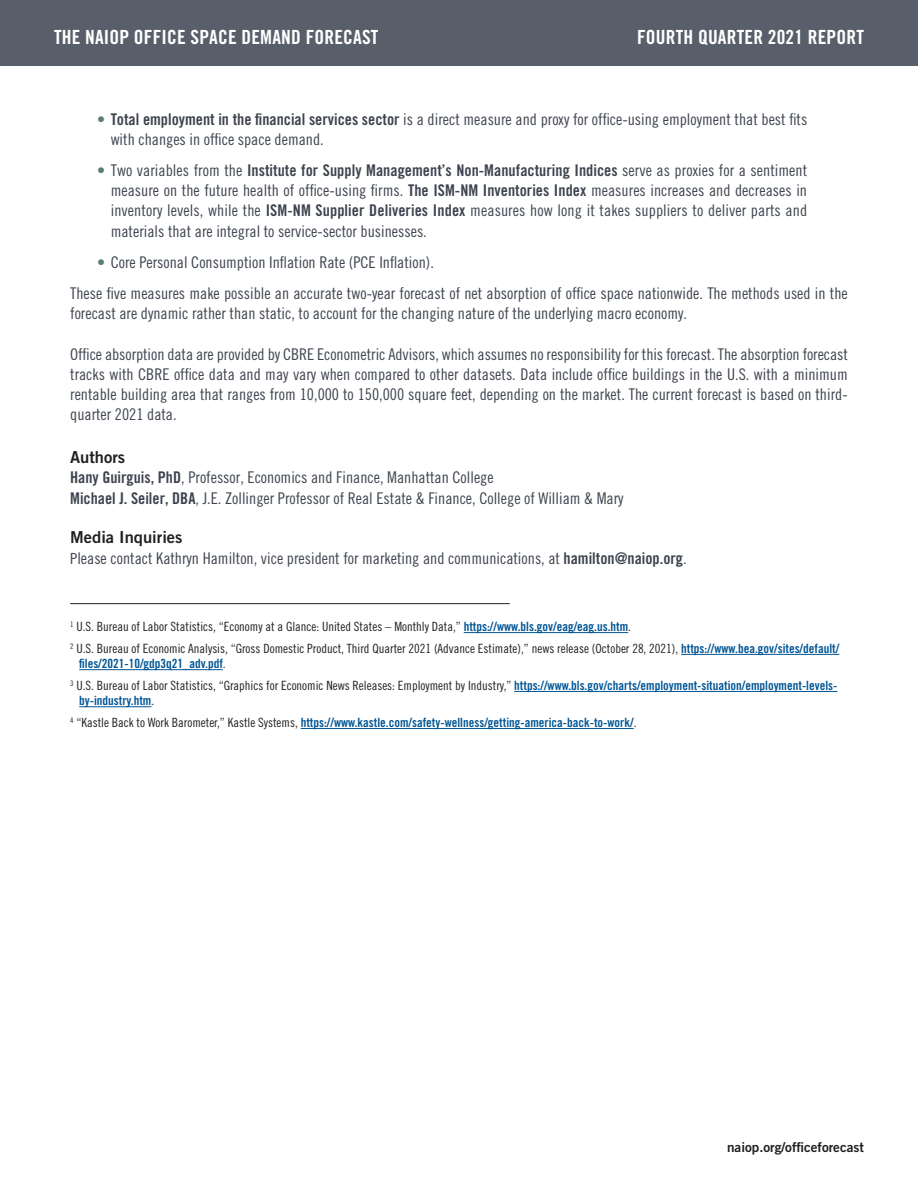
<style>
.page{position:relative;width:918px;height:1188px;background:#fff}
.page>*{position:absolute;margin:0;border:0;box-sizing:border-box;transform-origin:0 0}
.t1{font:19.5px "Trade Gothic LT Std Bd Cn 20";letter-spacing:.01em;color:#fff}
.t2{font:16.5px "Trade Gothic LT Std Bd 2";color:#231f20}
.Text{font:16.2px/20.2px "Trade Gothic LT Std Cn 18";color:#3e444f}
.t3{font:13.5px "Trade Gothic LT Std Bd 2";color:#231f20}
.t4{font:12.75px/15.3px "Trade Gothic LT Std Cn 18";color:#231f20}
.t5{font:12.75px "Trade Gothic LT Std Bd Cn 20";color:#005595}
.s1{font-family:"Trade Gothic LT Std Bd Cn 20";color:#577e70}
.s2{font-family:"Trade Gothic LT Std Bd Cn 20"}
.s3{font-size:15.3px}
.s4{font-family:"Trade Gothic LT Std Bd Cn 20";color:#005595}
.s5{font-family:"Trade Gothic LT Std Cn 18";color:#231f20}
</style>
<div class="page">
<div style="left:0;top:0;width:918px;height:66px;background:#595f6a"></div>
<hr style="left:464px;top:632px;width:164px;height:1px;background:#005595">
<hr style="left:681px;top:654px;width:158px;height:1px;background:#005595">
<hr style="left:79px;top:669px;width:144px;height:1px;background:#005595">
<hr style="left:514px;top:691px;width:323px;height:1px;background:#005595">
<hr style="left:79px;top:706px;width:72px;height:1px;background:#005595">
<hr style="left:301px;top:728px;width:333px;height:1px;background:#005595">
<hr style="left:70px;top:603px;width:440px;height:1px;background:#231f20">
<p class="t1" style="left:54px;top:25px;width:326px">THE NAIOP OFFICE SPACE DEMAND FORECAST</p>
<p class="t1" style="left:637px;top:25px;width:228px">FOURTH QUARTER 2021 REPORT</p>
<p class="Text" style="left:111px;top:109px;width:698px;text-indent:-14px"><span class="s1">•</span> <span class="s2">Total employment in the financial services sector</span> is a direct measure and proxy for office-using employment that best fits with changes in office space demand.</p>
<p class="Text" style="left:111px;top:160px;width:698px;text-align:justify;text-indent:-14px"><span class="s1">•</span> Two variables from the <span class="s2">Institute for Supply Management’s Non-Manufacturing Indices</span> serve as proxies for a sentiment measure on the future health of office-using firms. <span class="s2">The ISM-NM Inventories Index</span> measures increases and decreases in inventory levels, while the <span class="s2">ISM-NM Supplier Deliveries Index</span> measures how long it takes suppliers to deliver parts and materials that are integral to service-sector businesses.</p>
<p class="Text" style="left:97px;top:252px;width:338px"><span class="s1">•</span> Core Personal Consumption Inflation Rate (PCE Inflation).</p>
<p class="Text" style="left:70px;top:283px;width:779px">These five measures make possible an accurate two-year forecast of net absorption of office space nationwide. The methods used in the forecast are dynamic rather than static, to account for the changing nature of the underlying macro economy.</p>
<p class="Text" style="left:70px;top:343px;width:779px;text-align:justify">Office absorption data are provided by CBRE Econometric Advisors, which assumes no responsibility for this forecast. The absorption forecast tracks with CBRE office data and may vary when compared to other datasets. Data include office buildings in the U.S. with a minimum rentable building area that ranges from 10,000 to 150,000 square feet, depending on the market. The current forecast is based on third&shy;quarter 2021 data.</p>
<p class="t2" style="left:70px;top:447px;width:56px">Authors</p>
<p class="Text" style="left:70px;top:467px;width:425px"><span class="s2">Hany Guirguis, PhD</span>, Professor, Economics and Finance, Manhattan College</p>
<p class="Text" style="left:70px;top:488px;width:555px"><span class="s2">Michael J. Seiler, DBA</span>, J.E. Zollinger Professor of Real Estate &amp; Finance, College of William &amp; Mary</p>
<p class="t2" style="left:70px;top:527px;width:114px">Media Inquiries</p>
<p class="Text" style="left:70px;top:547px;width:618px"><span class="s3">P</span>lease contact Kathryn Hamilton, vice president for marketing and communications, at <span class="s2">hamilton@naiop.org</span>.</p>
<p class="t4" style="left:70px;top:619px;width:562px"><sup>1</sup> U.S. Bureau of Labor Statistics, “Economy at a Glance: United States – Monthly Data,” <span class="s4">https://www.bls.gov/eag/eag.us.htm</span>.</p>
<p class="t4" style="left:79px;top:641px;width:762px;text-indent:-9px"><sup>2</sup> U.S. Bureau of Economic Analysis, “Gross Domestic Product, Third Quarter 2021 (Advance Estimate),” news release (October 28, 2021), <span class="s4">https://www.bea.gov/sites/default/ files/2021-10/gdp3q21_adv.pdf</span>.</p>
<p class="t4" style="left:79px;top:678px;width:760px;text-indent:-9px"><sup>3</sup> U.S. Bureau of Labor Statistics, “Graphics for Economic News Releases: Employment by Industry,” <span class="s4">https://www.bls.gov/charts/employment-situation/employment-levels&shy;by-industry.htm</span>.</p>
<p class="t5" style="left:70px;top:715px;width:568px"><sup>4</sup> <span class="s5">“Kastle Back to Work Barometer,” Kastle Systems,</span> https://www.kastle.com/safety-wellness/getting-america-back-to-work/<span class="s5">.</span></p>
<p class="t3" style="left:727px;top:1138px;width:138px">naiop.org/officeforecast</p>
</div>
